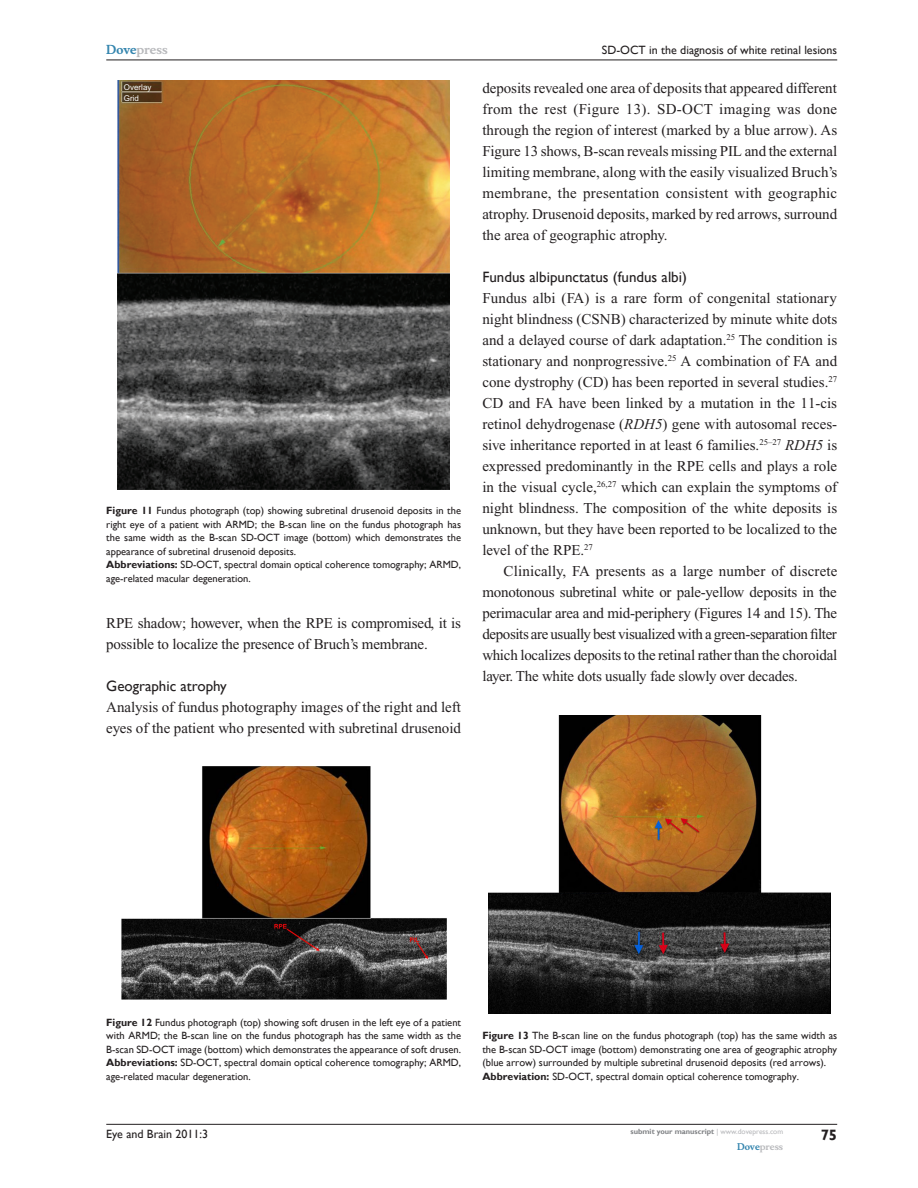
<style>
.page{position:relative;width:918px;height:1188px;background:#fff}
.page>*{position:absolute;margin:0;border:0;box-sizing:border-box;transform-origin:0 0}
.t1{font:15px/21px "Times New Roman";letter-spacing:-.005em;color:#231f20;text-align:justify}
.t2{font:15px "Gill Sans";color:#231f20}
.t3{font:700 15px "Gill Sans";color:#231f20}
.t4{font:12px "Gill Sans";color:#231f20}
.t5{font:700 12px "Musee";color:#b8b9bc}
.t6{font:10.5px/13.5px "Gill Sans";color:#231f20}
.t7{font:700 9px "Musee";color:#b8b9bc}
.t8{font:7.95px/11.6px "Arial";color:#fff}
.t9{font:700 7.5px "Gill Sans";color:#808285}
.s1{color:#3485ae}
.s2{font-weight:700}
.s3{font-style:italic}
.s4{font-weight:400;color:#b8b9bc}
</style>
<div class="page">
<hr style="left:106px;top:1124px;width:731px;height:1px;background:#231f20">
<hr style="left:106px;top:60px;width:731px;height:1px;background:#231f20">
<img style="left:118px;top:81px;width:332px;height:408px">
<img style="left:121px;top:767px;width:325px;height:233px">
<img style="left:489px;top:715px;width:342px;height:299px">
<p class="t5" style="left:106px;top:43px;width:63px"><span class="s1">Dove</span>press</p>
<p class="t8" style="left:124px;top:81px;width:29px">Overlay<br>Grid</p>
<p class="t6" style="left:106px;top:504px;width:356px"><span class="s2">Figure 11</span> Fundus photograph (top) showing subretinal drusenoid deposits in the right eye of a patient with ARMD; the B-scan line on the fundus photograph has the same width as the B-scan SD-OCT image (bottom) which demonstrates the appearance of subretinal drusenoid deposits.<br><span class="s2">Abbreviations:</span> SD-OCT, spectral domain optical coherence tomography; ARMD, age-related macular degeneration.</p>
<p class="t1" style="left:106px;top:612px;width:356px">RPE shadow; however, when the RPE is compromised, it is possible to localize the presence of Bruch’s membrane.</p>
<p class="t2" style="left:106px;top:677px;width:122px">Geographic atrophy</p>
<p class="t1" style="left:106px;top:696px;width:356px">Analysis of fundus photography images of the right and left eyes of the patient who presented with subretinal drusenoid</p>
<p class="t4" style="left:602px;top:43px;width:237px">SD-OCT in the diagnosis of white retinal lesions</p>
<p class="t1" style="left:482px;top:77px;width:356px">deposits revealed one area of deposits that appeared different from the rest (Figure 13). SD-OCT imaging was done through the region of interest (marked by a blue arrow). As Figure 13 shows, B-scan reveals missing PIL and the external limiting membrane, along with the easily visualized Bruch’s membrane, the presentation consistent with geographic atrophy. Drusenoid deposits, marked by red arrows, surround the area of geographic atrophy.</p>
<p class="t2" style="left:482px;top:268px;width:206px">Fundus albipunctatus (fundus albi)</p>
<p class="t1" style="left:482px;top:287px;width:356px">Fundus albi (FA) is a rare form of congenital stationary night blindness (CSNB) characterized by minute white dots and a delayed course of dark adaptation.<sup>25</sup> The condition is stationary and nonprogressive.<sup>25</sup> A combination of FA and cone dystrophy (CD) has been reported in several studies.<sup>27<br></sup>CD and FA have been linked by a mutation in the 11-cis retinol dehydrogenase (<span class="s3">RDH5</span>) gene with autosomal reces&shy;sive inheritance reported in at least 6 families.<sup>25–27</sup> <span class="s3">RDH5</span> is expressed predominantly in the RPE cells and plays a role in the visual cycle,<sup>26,27</sup> which can explain the symptoms of night blindness. The composition of the white deposits is unknown, but they have been reported to be localized to the level of the RPE.<sup>27</sup></p>
<p class="t1" style="left:482px;top:560px;width:357px;text-indent:21px">Clinically, FA presents as a large number of discrete monotonous subretinal white or pale-yellow deposits in the perimacular area and mid-periphery (Figures 14 and 15). The deposits are usually best visualized with a green-separation filter which localizes deposits to the retinal rather than the choroidal layer. The white dots usually fade slowly over decades.</p>
<p class="t6" style="left:106px;top:1015px;width:356px;text-align:justify"><span class="s2">Figure 12</span> Fundus photograph (top) showing soft drusen in the left eye of a patient with ARMD; the B-scan line on the fundus photograph has the same width as the B-scan SD-OCT image (bottom) which demonstrates the appearance of soft drusen.<br><span class="s2">Abbreviations:</span> SD-OCT, spectral domain optical coherence tomography; ARMD, age-related macular degeneration.</p>
<p class="t6" style="left:482px;top:1029px;width:356px"><span class="s2">Figure 13</span> The B-scan line on the fundus photograph (top) has the same width as the B-scan SD-OCT image (bottom) demonstrating one area of geographic atrophy (blue arrow) surrounded by multiple subretinal drusenoid deposits (red arrows).<br><span class="s2">Abbreviation:</span> SD-OCT, spectral domain optical coherence tomography.</p>
<p class="t4" style="left:106px;top:1127px;width:103px">Eye and Brain 2011:3</p>
<p class="t9" style="left:631px;top:1127px;width:154px">submit your manuscript <span class="s4">| www.dovepress.com</span></p>
<p class="t7" style="left:737px;top:1141px;width:48px"><span class="s1">Dove</span>press</p>
<p class="t3" style="left:821px;top:1126px;width:18px">75</p>
</div>
